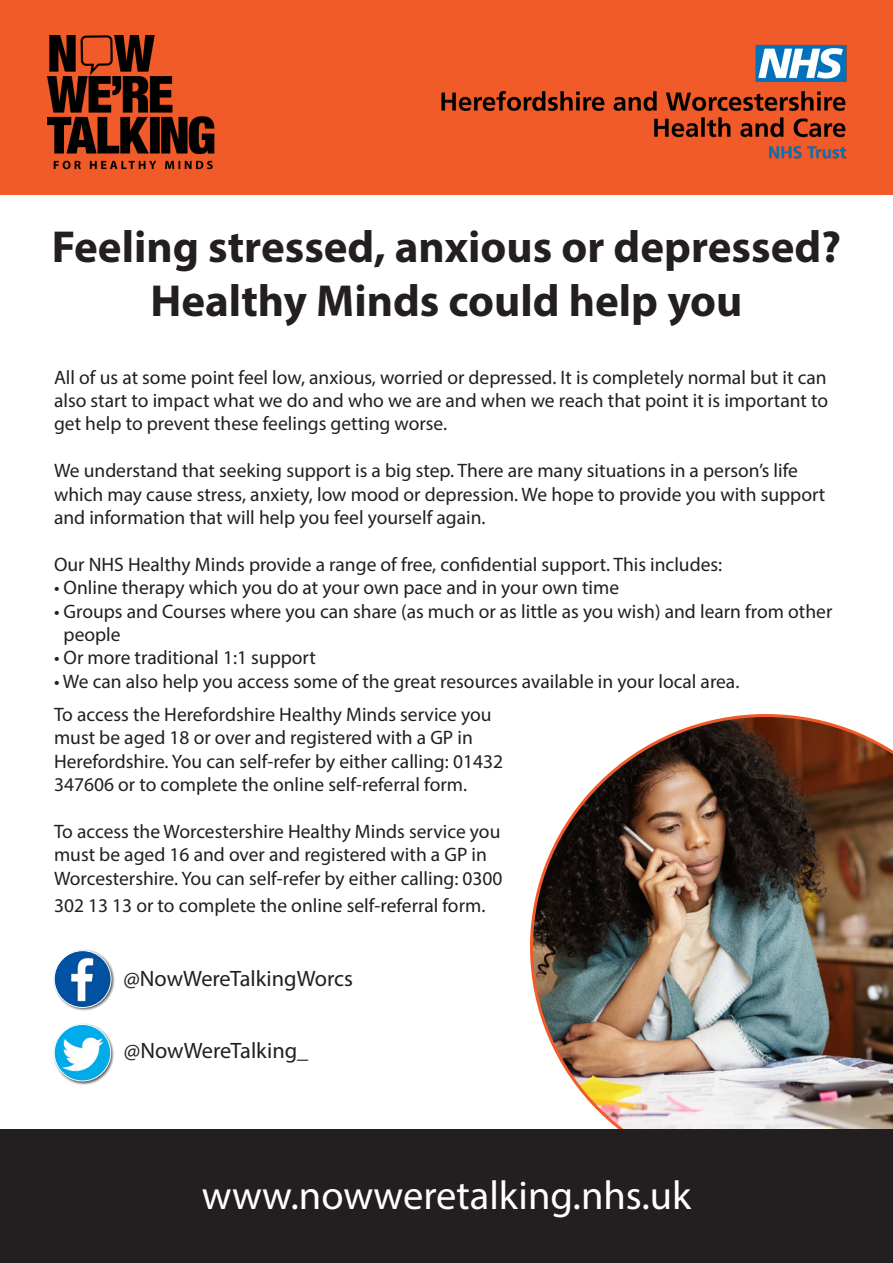
<style>
.page{position:relative;width:893px;height:1263px;background:#fff}
.page>*{position:absolute;margin:0;border:0;box-sizing:border-box;transform-origin:0 0}
.t1{font:700 45px "Myriad Pro";color:#231f20}
.t2{font:40.5px "Myriad Pro";color:#fff}
.t3{font:22.35px "Myriad Pro";color:#231f20}
.t4{font:19.5px/23.4px "Myriad Pro";color:#231f20}
</style>
<div class="page">
<img style="left:530px;top:714px;width:363px;height:415px">
<div style="left:0;top:0;width:893px;height:195px;background:#f15a29"></div>
<div style="left:0;top:1129px;width:893px;height:134px;background:#231f20"></div>
<img style="left:48px;top:35px;width:167px;height:135px">
<img style="left:441px;top:45px;width:406px;height:114px">
<div style="left:53px;top:949px;width:62px;height:62px;background:#231f20;opacity:.75"></div>
<img style="left:54px;top:951px;width:57px;height:56px;border-radius:28px">
<div style="left:54px;top:950px;width:57px;height:58px;border:1px solid #fff;border-radius:50%"></div>
<div style="left:53px;top:1023px;width:62px;height:62px;background:#231f20;opacity:.75"></div>
<img style="left:54px;top:1024px;width:57px;height:57px;border-radius:28px">
<div style="left:54px;top:1024px;width:57px;height:57px;border:1px solid #fff;border-radius:50%"></div>
<p class="t1" style="left:52px;top:218px;width:791px">Feeling stressed, anxious or depressed?</p>
<p class="t1" style="left:151px;top:272px;width:593px">Healthy Minds could help you</p>
<p class="t4" style="left:54px;top:365px;width:776px;text-align:justify">All of us at some point feel low, anxious, worried or depressed. It is completely normal but it can also start to impact what we do and who we are and when we reach that point it is important to get help to prevent these feelings getting worse.</p>
<p class="t4" style="left:54px;top:459px;width:773px">We understand that seeking support is a big step. There are many situations in a person’s life which may cause stress, anxiety, low mood or depression. We hope to provide you with support and information that will help you feel yourself again.</p>
<p class="t4" style="left:54px;top:552px;width:670px">Our NHS Healthy Minds provide a range of free, confidential support. This includes:</p>
<p class="t4" style="left:54px;top:576px;width:567px">• Online therapy which you do at your own pace and in your own time</p>
<p class="t4" style="left:64px;top:599px;width:770px;text-indent:-10px">• Groups and Courses where you can share (as much or as little as you wish) and learn from other people</p>
<p class="t4" style="left:54px;top:646px;width:263px">• Or more traditional 1:1 support</p>
<p class="t4" style="left:54px;top:669px;width:687px">• We can also help you access some of the great resources available in your local area.</p>
<p class="t4" style="left:54px;top:702px;width:451px">To access the Herefordshire Healthy Minds service you must be aged 18 or over and registered with a GP in Herefordshire. You can self-refer by either calling: 01432<br>347606 or to complete the online self-referral form.</p>
<p class="t4" style="left:54px;top:819px;width:450px">To access the Worcestershire Healthy Minds service you must be aged 16 and over and registered with a GP in<br>Worcestershire. You can self-refer by either calling: 0300</p>
<p class="t4" style="left:54px;top:893px;width:433px">302 13 13 or to complete the online self-referral form.</p>
<p class="t3" style="left:123px;top:964px;width:231px">@NowWereTalkingWorcs</p>
<p class="t3" style="left:124px;top:1036px;width:186px">@NowWereTalking_</p>
<p class="t2" style="left:202px;top:1170px;width:491px">www.nowweretalking.nhs.uk</p>
</div>
